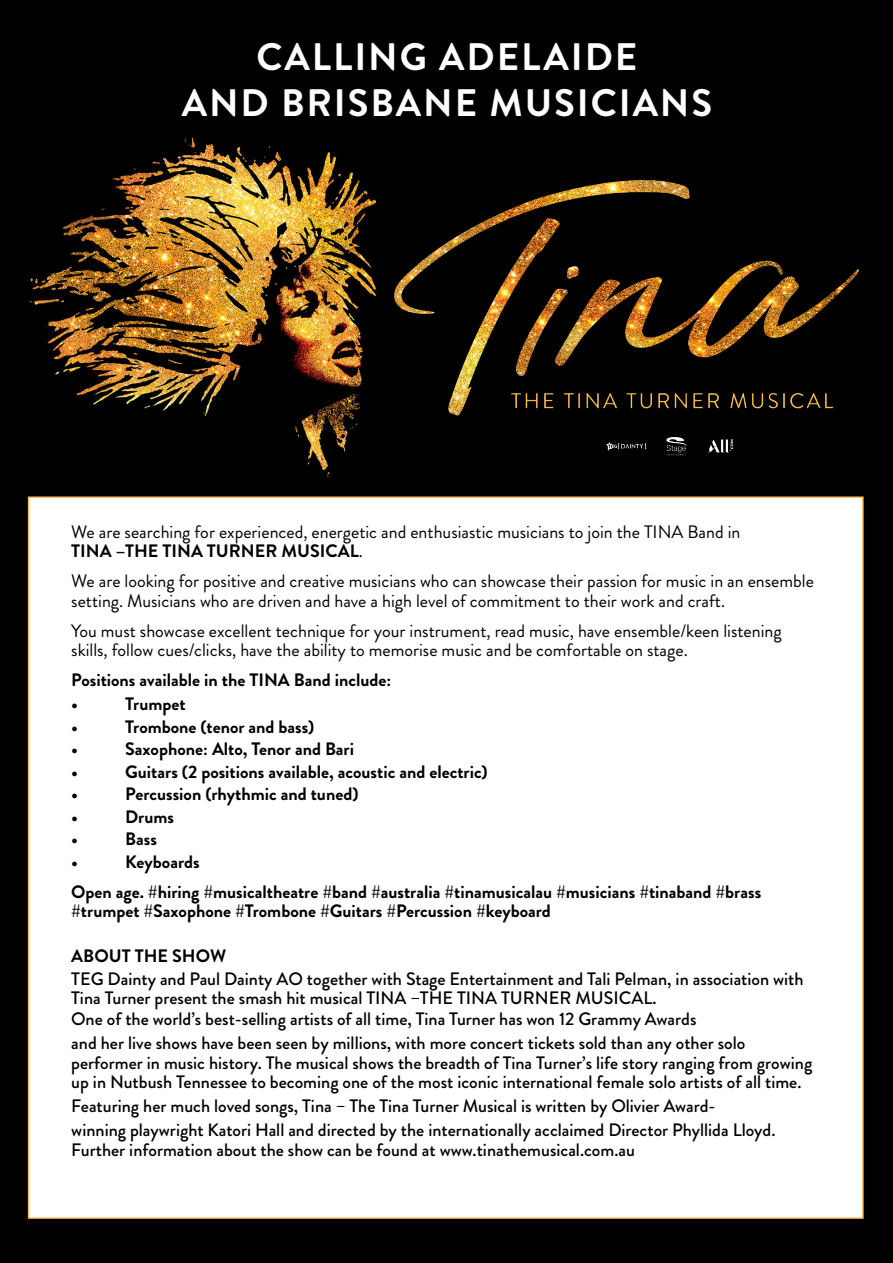
<style>
.page{position:relative;width:893px;height:1263px;background:#000}
.page>*{position:absolute;margin:0;border:0;box-sizing:border-box;transform-origin:0 0}
.t1{font:700 38.25px/45.9px "Brandon Grotesque";letter-spacing:.05em;color:#fff;text-align:center}
.t2{font:500 18px/20.2px "Brandon Grotesque";color:#000}
.t3{font:18px/19.5px "Brandon Grotesque";color:#000}
.t4{font:700 18px/24px "Brandon Grotesque";color:#000}
.s1{font-weight:700}
</style>
<div class="page">
<img style="left:27px;top:137px;width:832px;height:341px">
<div style="left:28px;top:496px;width:836px;height:723px;background:#fff;border:2px solid #fdbc5a"></div>
<img style="left:595px;top:435px;width:153px;height:22px">
<h1 class="t1" style="left:182px;top:34px;width:532px">CALLING ADELAIDE<br>AND BRISBANE MUSICIANS</h1>
<p class="t3" style="left:71px;top:522px;width:671px">We are searching for experienced, energetic and enthusiastic musicians to join the TINA Band in<br><span class="s1">TINA –THE TINA TURNER MUSICAL</span>.</p>
<p class="t3" style="left:71px;top:572px;width:744px">We are looking for positive and creative musicians who can showcase their passion for music in an ensemble setting. Musicians who are driven and have a high level of commitment to their work and craft.</p>
<p class="t3" style="left:71px;top:621px;width:712px">You must showcase excellent technique for your instrument, read music, have ensemble/keen listening skills, follow cues/clicks, have the ability to memorise music and be comfortable on stage.</p>
<p class="t4" style="left:71px;top:668px;width:321px">Positions available in the TINA Band include: •</p>
<p class="t4" style="left:125px;top:692px;width:62px">Trumpet</p>
<p class="t4" style="left:71px;top:715px;width:9px">•</p>
<p class="t4" style="left:125px;top:715px;width:191px">Trombone (tenor and bass)</p>
<p class="t4" style="left:71px;top:737px;width:9px">•</p>
<p class="t4" style="left:125px;top:737px;width:230px">Saxophone: Alto, Tenor and Bari</p>
<p class="t4" style="left:71px;top:760px;width:9px">•</p>
<p class="t4" style="left:125px;top:760px;width:364px">Guitars (2 positions available, acoustic and electric)</p>
<p class="t4" style="left:71px;top:782px;width:9px">•</p>
<p class="t4" style="left:125px;top:782px;width:235px">Percussion (rhythmic and tuned)</p>
<p class="t4" style="left:71px;top:805px;width:9px">•</p>
<p class="t4" style="left:125px;top:805px;width:50px">Drums</p>
<p class="t4" style="left:71px;top:827px;width:9px">•</p>
<p class="t4" style="left:125px;top:827px;width:33px">Bass</p>
<p class="t4" style="left:71px;top:850px;width:9px">•</p>
<p class="t4" style="left:71px;top:847px;width:691px;line-height:30px;text-indent:54px">Keyboards<br>Open age. #hiring #musicaltheatre #band #australia #tinamusicalau #musicians #tinaband #brass</p>
<p class="t4" style="left:71px;top:899px;width:481px">#trumpet #Saxophone #Trombone #Guitars #Percussion #keyboard</p>
<p class="t4" style="left:71px;top:944px;width:156px">ABOUT THE SHOW</p>
<p class="t2" style="left:71px;top:969px;width:734px">TEG Dainty and Paul Dainty AO together with Stage Entertainment and Tali Pelman, in association with<br>Tina Turner present the smash hit musical TINA –THE TINA TURNER MUSICAL.<br>One of the world’s best-selling artists of all time, Tina Turner has won 12 Grammy Awards</p>
<p class="t2" style="left:71px;top:1034px;width:742px;line-height:19.5px">and her live shows have been seen by millions, with more concert tickets sold than any other solo performer in music history. The musical shows the breadth of Tina Turner’s life story ranging from growing up in Nutbush Tennessee to becoming one of the most iconic international female solo artists of all time.</p>
<p class="t2" style="left:71px;top:1094px;width:706px;line-height:24px">Featuring her much loved songs, Tina – The Tina Turner Musical is written by Olivier Award-<br>winning playwright Katori Hall and directed by the internationally acclaimed Director Phyllida Lloyd.</p>
<p class="t2" style="left:71px;top:1140px;width:565px">Further information about the show can be found at www.tinathemusical.com.au</p>
</div>
